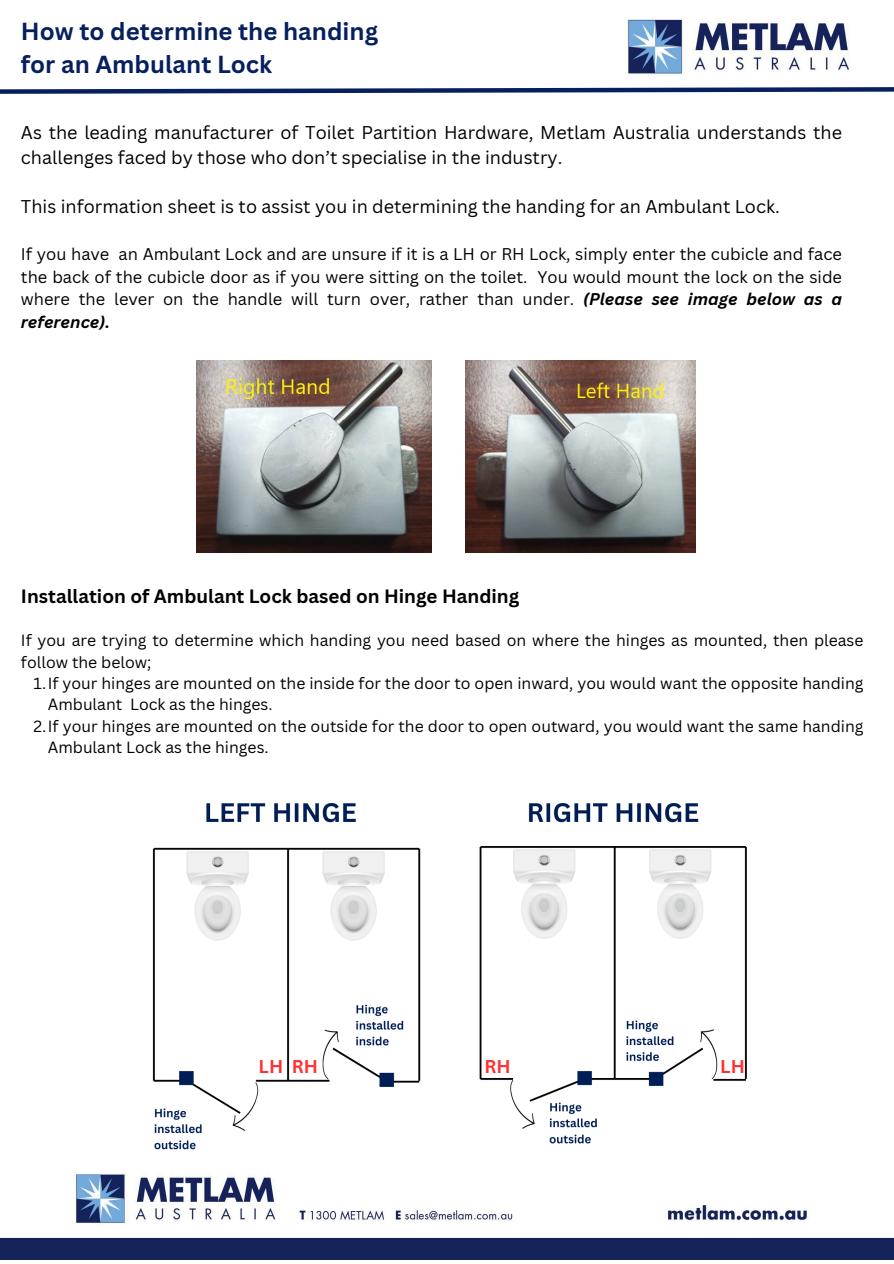
<style>
.page{position:relative;width:894px;height:1264px;background:#fff}
.page>*{position:absolute;margin:0;border:0;box-sizing:border-box;transform-origin:0 0}
.t1{font:700 24px/32.7px "Canva Sans";color:#061f5e}
.t2{font:700 18.75px "Canva Sans";color:#000}
.t3{font:18px/24.8px "Canva Sans";color:#000}
.t4{font:700 18px "Canva Sans";color:#ff3131}
.t5{font:16.5px/22.5px "Canva Sans";color:#000;text-align:justify}
.t6{font:15.75px/21.3px "Canva Sans";color:#000}
.s1{font-weight:700;font-style:italic}
</style>
<div class="page">
<img style="left:152px;top:803px;width:595px;height:347px">
<img style="left:626px;top:18px;width:224px;height:58px">
<svg style="left:0;top:87px;width:893px;height:7px"></svg>
<img style="left:196px;top:360px;width:235px;height:192px">
<img style="left:465px;top:360px;width:230px;height:192px">
<img style="left:0;top:1224px;width:893px;height:35px">
<img style="left:74px;top:1173px;width:734px;height:50px">
<p class="t1" style="left:21px;top:15px;width:358px">How to determine the handing for an Ambulant Lock</p>
<p class="t3" style="left:21px;top:119px;width:822px">As the leading manufacturer of Toilet Partition Hardware, Metlam Australia understands the challenges faced by those who don’t specialise in the industry.</p>
<p class="t3" style="left:21px;top:194px;width:760px">This information sheet is to assist you in determining the handing for an Ambulant Lock.</p>
<p class="t5" style="left:21px;top:243px;width:822px">If you have an Ambulant Lock and are unsure if it is a LH or RH Lock, simply enter the cubicle and face the back of the cubicle door as if you were sitting on the toilet. You would mount the lock on the side where the lever on the handle will turn over, rather than under. <span class="s1">(Please see image below as a reference).</span></p>
<h3 class="t2" style="left:21px;top:583px;width:499px">Installation of Ambulant Lock based on Hinge Handing</h3>
<p class="t6" style="left:21px;top:629px;width:843px">If you are trying to determine which handing you need based on where the hinges as mounted, then please follow the below;</p>
<p class="t6" style="left:48px;top:672px;width:817px;text-indent:-14px">1.If your hinges are mounted on the inside for the door to open inward, you would want the opposite handing<br>Ambulant Lock as the hinges.</p>
<p class="t6" style="left:48px;top:715px;width:817px;text-indent:-14px">2.If your hinges are mounted on the outside for the door to open outward, you would want the same handing<br>Ambulant Lock as the hinges.</p>
<h2 class="t4" style="left:258px;top:1053px;width:26px">LH</h2>
<p class="t4" style="left:292px;top:1053px;width:28px">RH</p>
<h2 class="t4" style="left:484px;top:1053px;width:28px">RH</h2>
<h2 class="t4" style="left:720px;top:1053px;width:26px">LH</h2>
</div>
